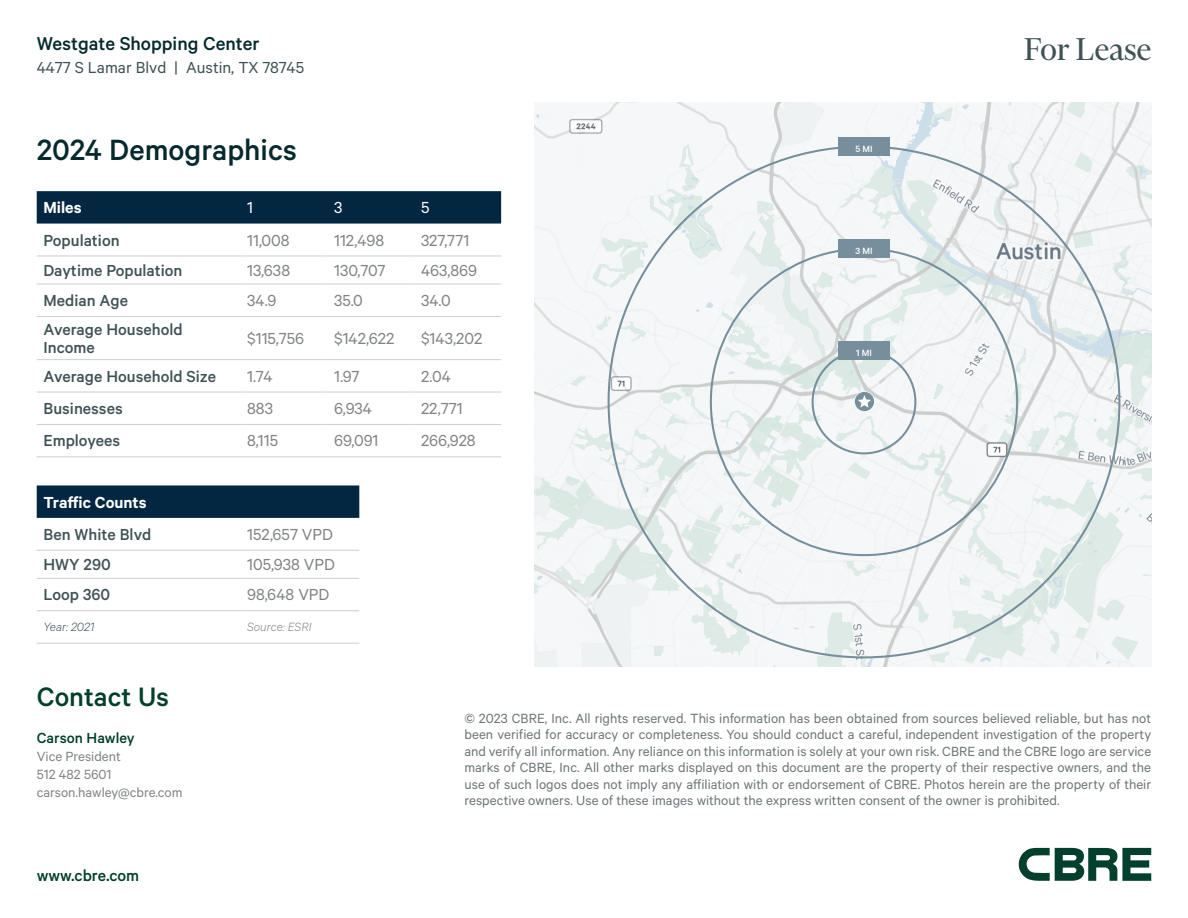
<style>
.page{position:relative;width:1188px;height:918px;background:#fff}
.page>*{position:absolute;margin:0;border:0;box-sizing:border-box;transform-origin:0 0}
.t1{font:36px "Financier Display";color:#415255}
.Subheading_Small{font:500 33px "Calibre";color:#05292c}
.Contact_Us{font:500 30px "Calibre";color:#023f2c}
.t2{font:500 21px "Calibre";color:#05292c}
.Table_Content{font:18px "Calibre";color:#808581}
.Table_Content_Bold{font:500 18px/18px "Calibre";color:#415255}
.t3{font:18px "Calibre";color:#415255}
.Table_Header_Bold{font:600 18px "Calibre";color:#fff}
.Bullet_Heading{font:500 18px "Calibre";color:#023f2c}
.Table_Header{font:18px "Calibre";color:#fff}
.Broker_Name{font:500 16.5px "Calibre";color:#023f2c}
.t4{font:15px/16.5px "Calibre";color:#6f7577;text-align:justify}
.Contact_Info{font:15px "Calibre";color:#808581}
.Table_Content-2{font:italic 300 13.5px "Calibre";color:#808581}
.Table_Content_Bold-2{font:italic 300 13.5px "Calibre";color:#415255}
.t5{font:500 10.35px "Calibre";color:#fff}
</style>
<div class="page">
<div style="left:37px;top:191px;width:464px;height:33px;background:#042741"></div>
<hr style="left:37px;top:255px;width:203px;height:1px;background:#cad0d2">
<hr style="left:240px;top:255px;width:87px;height:1px;background:#cad0d2">
<hr style="left:327px;top:255px;width:87px;height:1px;background:#cad0d2">
<hr style="left:414px;top:255px;width:87px;height:1px;background:#cad0d2">
<hr style="left:37px;top:284px;width:203px;height:1px;background:#cad0d2">
<hr style="left:240px;top:284px;width:87px;height:1px;background:#cad0d2">
<hr style="left:327px;top:284px;width:87px;height:1px;background:#cad0d2">
<hr style="left:414px;top:284px;width:87px;height:1px;background:#cad0d2">
<hr style="left:37px;top:316px;width:203px;height:1px;background:#cad0d2">
<hr style="left:240px;top:316px;width:87px;height:1px;background:#cad0d2">
<hr style="left:327px;top:316px;width:87px;height:1px;background:#cad0d2">
<hr style="left:414px;top:316px;width:87px;height:1px;background:#cad0d2">
<hr style="left:37px;top:359px;width:203px;height:1px;background:#cad0d2">
<hr style="left:240px;top:359px;width:87px;height:1px;background:#cad0d2">
<hr style="left:327px;top:359px;width:87px;height:1px;background:#cad0d2">
<hr style="left:414px;top:359px;width:87px;height:1px;background:#cad0d2">
<hr style="left:37px;top:392px;width:203px;height:1px;background:#cad0d2">
<hr style="left:240px;top:392px;width:87px;height:1px;background:#cad0d2">
<hr style="left:327px;top:392px;width:87px;height:1px;background:#cad0d2">
<hr style="left:414px;top:392px;width:87px;height:1px;background:#cad0d2">
<hr style="left:37px;top:424px;width:203px;height:1px;background:#cad0d2">
<hr style="left:240px;top:424px;width:87px;height:1px;background:#cad0d2">
<hr style="left:327px;top:424px;width:87px;height:1px;background:#cad0d2">
<hr style="left:414px;top:424px;width:87px;height:1px;background:#cad0d2">
<hr style="left:37px;top:456px;width:203px;height:1px;background:#cad0d2">
<hr style="left:240px;top:456px;width:87px;height:1px;background:#cad0d2">
<hr style="left:327px;top:456px;width:87px;height:1px;background:#cad0d2">
<hr style="left:414px;top:456px;width:87px;height:1px;background:#cad0d2">
<div style="left:37px;top:485px;width:322px;height:33px;background:#042741"></div>
<hr style="left:37px;top:550px;width:203px;height:1px;background:#cad0d2">
<hr style="left:240px;top:550px;width:119px;height:1px;background:#cad0d2">
<hr style="left:37px;top:578px;width:203px;height:1px;background:#cad0d2">
<hr style="left:240px;top:578px;width:119px;height:1px;background:#cad0d2">
<hr style="left:37px;top:610px;width:203px;height:1px;background:#cad0d2">
<hr style="left:240px;top:610px;width:119px;height:1px;background:#cad0d2">
<hr style="left:37px;top:643px;width:203px;height:1px;background:#cad0d2">
<hr style="left:240px;top:643px;width:119px;height:1px;background:#cad0d2">
<svg style="left:1019px;top:848px;width:132px;height:33px"></svg>
<img style="left:535px;top:102px;width:616px;height:565px">
<div style="left:838px;top:341px;width:52px;height:19px;background:#778f9c"></div>
<div style="left:838px;top:240px;width:52px;height:18px;background:#778f9c"></div>
<div style="left:838px;top:137px;width:52px;height:19px;background:#778f9c"></div>
<div style="left:854px;top:391px;width:21px;height:21px;background:#e6e9eb;border:1px solid #fff;border-radius:50%"></div>
<div style="left:855px;top:392px;width:19px;height:19px;background:#778f9c;border-radius:50%"></div>
<svg style="left:858px;top:395px;width:13px;height:13px"></svg>
<p class="t2" style="left:37px;top:32px;width:224px">Westgate Shopping Center</p>
<p class="t3" style="left:37px;top:57px;width:269px">4477 S Lamar Blvd | Austin, TX 78745</p>
<p class="Subheading_Small" style="left:37px;top:130px;width:262px">2024 Demographics</p>
<p class="Table_Header_Bold" style="left:43px;top:197px;width:40px">Miles</p>
<p class="Table_Header" style="left:247px;top:197px;width:7px">1</p>
<p class="Table_Header" style="left:334px;top:197px;width:10px">3</p>
<p class="Table_Header" style="left:421px;top:197px;width:10px">5</p>
<p class="Table_Content_Bold" style="left:43px;top:231px;width:78px">Population</p>
<p class="Table_Content" style="left:247px;top:230px;width:44px">11,008</p>
<p class="Table_Content" style="left:334px;top:230px;width:52px">112,498</p>
<p class="Table_Content" style="left:421px;top:230px;width:50px">327,771</p>
<p class="Table_Content_Bold" style="left:43px;top:261px;width:141px">Daytime Population</p>
<p class="Table_Content" style="left:247px;top:260px;width:44px">13,638</p>
<p class="Table_Content" style="left:334px;top:260px;width:53px">130,707</p>
<p class="Table_Content" style="left:421px;top:260px;width:58px">463,869</p>
<p class="Table_Content_Bold" style="left:43px;top:291px;width:86px">Median Age</p>
<p class="Table_Content" style="left:247px;top:290px;width:31px">34.9</p>
<p class="Table_Content" style="left:334px;top:290px;width:30px">35.0</p>
<p class="Table_Content" style="left:421px;top:290px;width:31px">34.0</p>
<p class="Table_Content_Bold" style="left:43px;top:320px;width:141px">Average Household<br>Income</p>
<p class="Table_Content" style="left:247px;top:328px;width:58px">$115,756</p>
<p class="Table_Content" style="left:334px;top:328px;width:62px">$142,622</p>
<p class="Table_Content" style="left:421px;top:328px;width:63px">$143,202</p>
<p class="Table_Content_Bold" style="left:43px;top:367px;width:174px">Average Household Size</p>
<p class="Table_Content" style="left:247px;top:366px;width:27px">1.74</p>
<p class="Table_Content" style="left:334px;top:366px;width:27px">1.97</p>
<p class="Table_Content" style="left:421px;top:366px;width:31px">2.04</p>
<p class="Table_Content_Bold" style="left:43px;top:399px;width:81px">Businesses</p>
<p class="Table_Content" style="left:247px;top:398px;width:27px">883</p>
<p class="Table_Content" style="left:334px;top:398px;width:40px">6,934</p>
<p class="Table_Content" style="left:421px;top:398px;width:43px">22,771</p>
<p class="Table_Content_Bold" style="left:43px;top:431px;width:78px">Employees</p>
<p class="Table_Content" style="left:247px;top:430px;width:33px">8,115</p>
<p class="Table_Content" style="left:334px;top:430px;width:46px">69,091</p>
<p class="Table_Content" style="left:421px;top:430px;width:56px">266,928</p>
<p class="Table_Header_Bold" style="left:43px;top:491px;width:105px">Traffic Counts</p>
<p class="Table_Content_Bold" style="left:43px;top:525px;width:109px">Ben White Blvd</p>
<p class="Table_Content" style="left:247px;top:524px;width:87px">152,657 VPD</p>
<p class="Table_Content_Bold" style="left:43px;top:555px;width:69px">HWY 290</p>
<p class="Table_Content" style="left:247px;top:554px;width:89px">105,938 VPD</p>
<p class="Table_Content_Bold" style="left:43px;top:585px;width:68px">Loop 360</p>
<p class="Table_Content" style="left:247px;top:584px;width:84px">98,648 VPD</p>
<p class="Table_Content_Bold-2" style="left:43px;top:619px;width:53px">Year: 2021</p>
<p class="Table_Content-2" style="left:247px;top:619px;width:66px">Source: ESRI</p>
<p class="Contact_Us" style="left:37px;top:679px;width:134px">Contact Us</p>
<p class="t5" style="left:855px;top:143px;width:19px">5 MI</p>
<p class="t5" style="left:855px;top:245px;width:19px">3 MI</p>
<p class="t5" style="left:856px;top:347px;width:17px">1 MI</p>
<p class="t1" style="left:1024px;top:30px;width:129px">For Lease</p>
<p class="Broker_Name" style="left:37px;top:728px;width:99px">Carson Hawley</p>
<p class="Contact_Info" style="left:37px;top:747px;width:86px">Vice President</p>
<p class="Contact_Info" style="left:37px;top:765px;width:76px">512 482 5601</p>
<p class="Contact_Info" style="left:37px;top:783px;width:147px">carson.hawley@cbre.com</p>
<p class="Bullet_Heading" style="left:37px;top:865px;width:104px">www.cbre.com</p>
<p class="t4" style="left:464px;top:709px;width:688px">© 2023 CBRE, Inc. All rights reserved. This information has been obtained from sources believed reliable, but has not been verified for accuracy or completeness. You should conduct a careful, independent investigation of the property and verify all information. Any reliance on this information is solely at your own risk. CBRE and the CBRE logo are service marks of CBRE, Inc. All other marks displayed on this document are the property of their respective owners, and the use of such logos does not imply any affiliation with or endorsement of CBRE. Photos herein are the property of their respective owners. Use of these images without the express written consent of the owner is prohibited.</p>
</div>
